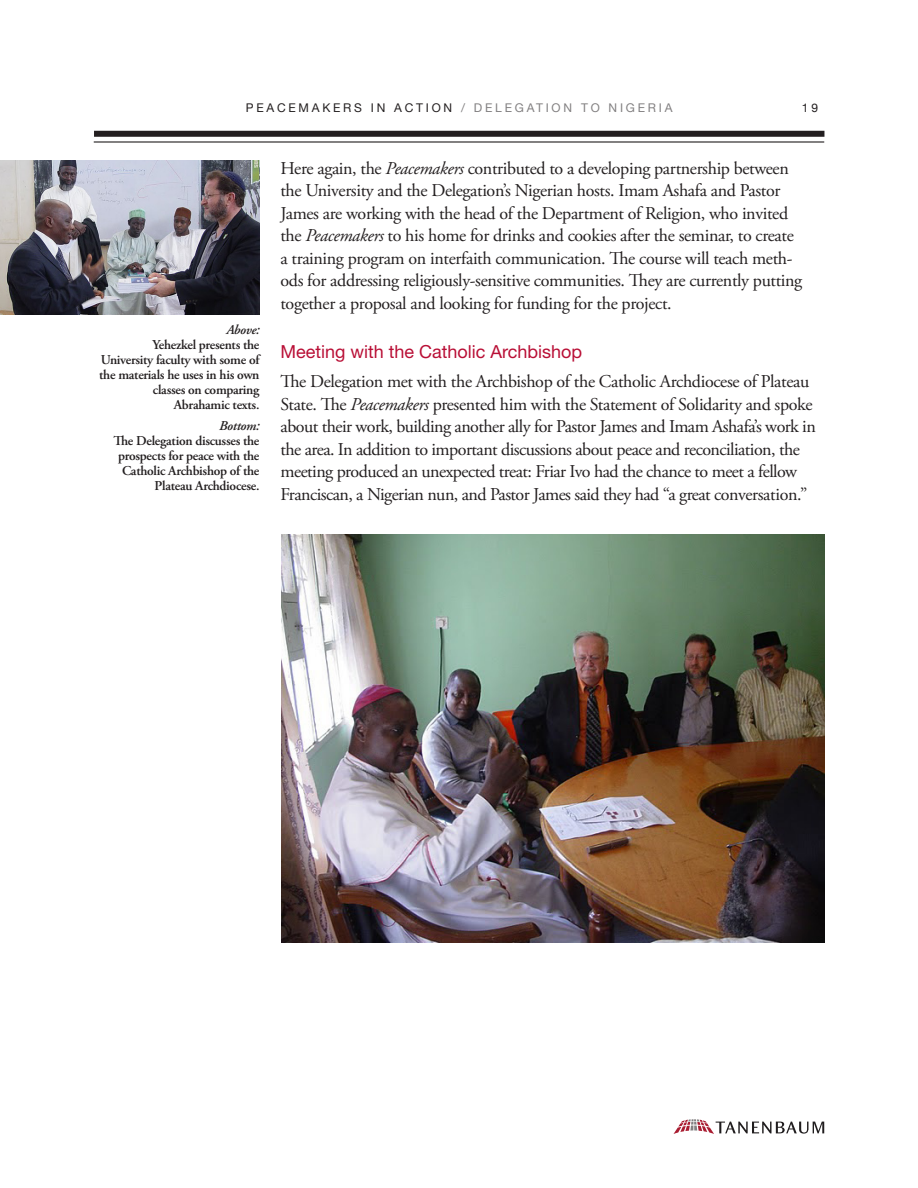
<style>
.page{position:relative;width:918px;height:1188px;background:#fff}
.page>*{position:absolute;margin:0;border:0;box-sizing:border-box;transform-origin:0 0}
.t1{font:18px/22.5px "Adobe Garamond Pro";letter-spacing:-.02em;color:#231f20}
.t2{font:18px "Helvetica Neue";color:#b90f36}
.t3{font:600 13.5px/15px "Adobe Garamond Pro";letter-spacing:-.02em;color:#231f20;text-align:right}
.t4{font:12px "Helvetica Neue";letter-spacing:.23em;color:#828081}
.t5{font:12px "Helvetica Neue";color:#231f20}
.s1{color:#231f20}
.s2{font-style:italic}
</style>
<div class="page">
<div style="left:94px;top:131px;width:730px;height:6px;background:#231f20"></div>
<hr style="left:94px;top:141px;width:730px;height:2px;background:#231f20">
<svg style="left:674px;top:1119px;width:150px;height:15px"></svg>
<img style="left:281px;top:535px;width:543px;height:408px">
<img style="left:0;top:160px;width:260px;height:155px">
<p class="t4" style="left:246px;top:100px;width:428px"><span class="s1">PEACEMAKERS IN ACTION</span> / DELEGATION TO NIGERIA</p>
<p class="t5" style="left:802px;top:100px;width:18px">19</p>
<p class="t3" style="left:99px;top:322px;width:162px"><span class="s2">Above:<br></span>Yehezkel presents the<br>University faculty with some of the materials he uses in his own classes on comparing<br>Abrahamic texts.</p>
<p class="t3" style="left:114px;top:419px;width:147px"><span class="s2">Bottom:<br></span>The Delegation discusses the prospects for peace with the<br>Catholic Archbishop of the<br>Plateau Archdiocese.</p>
<p class="t1" style="left:281px;top:157px;width:523px">Here again, the <span class="s2">Peacemakers</span> contributed to a developing partnership between the University and the Delegation’s Nigerian hosts. Imam Ashafa and Pastor James are working with the head of the Department of Religion, who invited the <span class="s2">Peacemakers</span> to his home for drinks and cookies after the seminar, to create a training program on interfaith communication. The course will teach meth&shy;ods for addressing religiously-sensitive communities. They are currently putting together a proposal and looking for funding for the project.</p>
<p class="t2" style="left:281px;top:341px;width:303px">Meeting with the Catholic Archbishop</p>
<p class="t1" style="left:281px;top:371px;width:537px">The Delegation met with the Archbishop of the Catholic Archdiocese of Plateau State. The <span class="s2">Peacemakers</span> presented him with the Statement of Solidarity and spoke about their work, building another ally for Pastor James and Imam Ashafa’s work in the area. In addition to important discussions about peace and reconciliation, the meeting produced an unexpected treat: Friar Ivo had the chance to meet a fellow Franciscan, a Nigerian nun, and Pastor James said they had “a great conversation.”</p>
</div>
